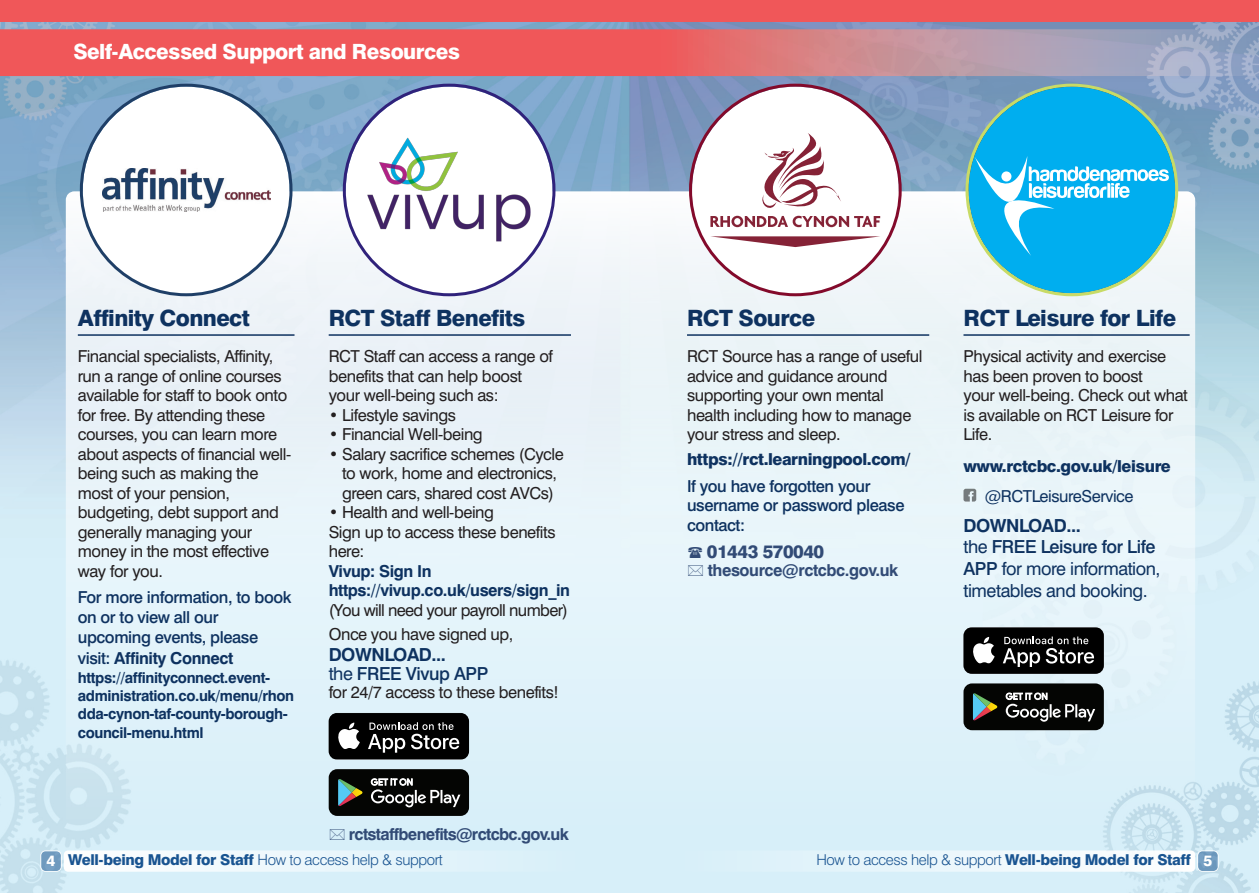
<style>
.page{position:relative;width:1259px;height:893px;background:#fff}
.page>*{position:absolute;margin:0;border:0;box-sizing:border-box;transform-origin:0 0}
.t1{font:800 22.5px "Swiss 721 BT";letter-spacing:-.025em;color:#0e3260}
.t2{font:800 21px "Swiss 721 BT";letter-spacing:-.025em;color:#fff}
.t3{font:18px/21.6px "Swiss 721 BT";letter-spacing:-.025em;color:#0e3260}
.t4{font:500 18px/19.5px "Swiss 721 BT";letter-spacing:-.025em;color:#0e3260}
.t5{font:800 18px "Swiss 721 BT";letter-spacing:-.025em;color:#324b76}
.t6{font:16.5px/19.5px "Swiss 721 BT";letter-spacing:-.025em;color:#231f20}
.t7{font:500 16.5px/20.2px "Swiss 721 BT";letter-spacing:-.025em;color:#0e3260}
.t8{font:800 16.5px "Swiss 721 BT";letter-spacing:-.025em;color:#0e3260}
.t9{font:700 16.5px "Swiss 721 BT";letter-spacing:-.04em;color:#324b76}
.t10{font:700 16.5px "Swiss 721 BT";letter-spacing:-.025em;color:#0e3260}
.t11{font:16.5px "Swiss 721 BT";letter-spacing:-.025em;color:#0e3260}
.t12{font:700 15px/18.5px "Swiss 721 BT";letter-spacing:-.025em;color:#0e3260}
.t13{font:800 15px "Swiss 721 BT";letter-spacing:-.025em;color:#195491}
.t14{font:300 15px "Swiss 721 BT";letter-spacing:-.025em;color:#195491}
.t15{font:800 15px "Swiss 721 BT";color:#fff}
.s1{font-weight:700}
.s2{font-weight:700;color:#0e3260}
.s3{font-weight:400}
.s4{font-weight:500}
.s5{font-weight:300}
.s6{font-weight:800}
</style>
<div class="page">
<img style="left:0;top:21px;width:1259px;height:872px">
<div style="left:672px;top:850px;width:523px;height:22px;background:linear-gradient(to right,#d7eff9,#fefefe)"></div>
<div style="left:1198px;top:851px;width:19px;height:20px;background:#6f9abf;border-radius:4px"></div>
<div style="left:1197px;top:850px;width:21px;height:22px;border:2px solid #fff;border-radius:5px"></div>
<div style="left:64px;top:850px;width:523px;height:22px;background:linear-gradient(to right,#fefefe,#d7eff9)"></div>
<div style="left:41px;top:851px;width:20px;height:20px;background:#6f9abe;border-radius:4px"></div>
<div style="left:40px;top:850px;width:22px;height:22px;border:2px solid #fff;border-radius:5px"></div>
<svg style="left:0;top:29px;width:1259px;height:47px;background:#d8737a"></svg>
<div style="left:0;top:0;width:1259px;height:21px;background:#f05759"></div>
<div style="left:66px;top:191px;width:1129px;height:649px;background:linear-gradient(to bottom,#f6f7f9,#d8f0f9)"></div>
<svg style="left:343px;top:84px;width:212px;height:212px"></svg>
<hr style="left:329px;top:334px;width:242px;height:2px;background:#0e3260">
<svg style="left:329px;top:713px;width:140px;height:47px;background:#2d2e2e"></svg>
<svg style="left:329px;top:769px;width:140px;height:47px;background:#262a27"></svg>
<svg style="left:80px;top:84px;width:212px;height:212px"></svg>
<hr style="left:78px;top:334px;width:216px;height:2px;background:#0e3260">
<svg style="left:689px;top:84px;width:212px;height:212px"></svg>
<svg style="left:965px;top:84px;width:213px;height:212px"></svg>
<hr style="left:687px;top:334px;width:242px;height:2px;background:#0e3260">
<hr style="left:963px;top:334px;width:226px;height:2px;background:#0e3260">
<svg style="left:963px;top:489px;width:13px;height:13px"></svg>
<svg style="left:963px;top:627px;width:141px;height:47px;background:#2e2e2f"></svg>
<svg style="left:963px;top:683px;width:141px;height:47px;background:#282c29"></svg>
<svg style="left:330px;top:829px;width:14px;height:11px"></svg>
<svg style="left:688px;top:546px;width:14px;height:12px"></svg>
<svg style="left:688px;top:565px;width:15px;height:11px"></svg>
<p class="t2" style="left:73px;top:44px;width:388px">Self-Accessed Support and Resources</p>
<p class="t1" style="left:78px;top:310px;width:173px">Affinity Connect</p>
<p class="t6" style="left:78px;top:348px;width:215px">Financial specialists, Affinity, run a range of online courses available for staff to book onto for free. By attending these courses, you can learn more about aspects of financial well&shy;being such as making the most of your pension, budgeting, debt support and generally managing your money in the most effective way for you.</p>
<p class="t7" style="left:78px;top:589px;width:215px">For more information, to book on or to view all our upcoming events, please visit: <span class="s1">Affinity Connect</span></p>
<p class="t12" style="left:78px;top:670px;width:218px">https://affinityconnect.event&shy;administration.co.uk/menu/rhon dda-cynon-taf-county-borough&shy;council-menu.html</p>
<p class="t1" style="left:329px;top:310px;width:198px">RCT Staff Benefits</p>
<p class="t6" style="left:329px;top:348px;width:226px">RCT Staff can access a range of benefits that can help boost</p>
<p class="t6" style="left:329px;top:387px;width:171px">your well-being such as:</p>
<p class="t6" style="left:329px;top:407px;width:129px">• Lifestyle savings</p>
<p class="t6" style="left:329px;top:426px;width:156px">• Financial Well-being</p>
<p class="t6" style="left:329px;top:446px;width:237px;text-align:center">• Salary sacrifice schemes (Cycle to work, home and electronics, green cars, shared cost AVCs)</p>
<p class="t6" style="left:329px;top:504px;width:167px">• Health and well-being</p>
<p class="t6" style="left:329px;top:524px;width:228px">Sign up to access these benefits here:<br><span class="s2">Vivup: Sign In</span></p>
<p class="t10" style="left:329px;top:584px;width:243px">https://vivup.co.uk/users/sign_in</p>
<p class="t6" style="left:329px;top:602px;width:241px">(You will need your payroll number)</p>
<p class="t6" style="left:329px;top:626px;width:186px">Once you have signed up,</p>
<p class="t4" style="left:329px;top:646px;width:161px"><span class="s1">DOWNLOAD...<br></span><span class="s3">the</span> FREE Vivup APP</p>
<p class="t6" style="left:329px;top:684px;width:232px">for 24/7 access to these benefits!</p>
<p class="t9" style="left:349px;top:828px;width:221px">rctstaffbenefits@rctcbc.gov.uk</p>
<p class="t1" style="left:687px;top:310px;width:130px">RCT Source</p>
<p class="t6" style="left:687px;top:348px;width:237px">RCT Source has a range of useful advice and guidance around supporting your own mental health including how to manage your stress and sleep.</p>
<p class="t8" style="left:687px;top:454px;width:225px">https://rct.learningpool.com/</p>
<p class="t7" style="left:687px;top:478px;width:219px;line-height:19.8px">If you have forgotten your username or password please contact:</p>
<p class="t5" style="left:707px;top:545px;width:119px">01443 570040</p>
<p class="t9" style="left:707px;top:564px;width:192px">thesource@rctcbc.gov.uk</p>
<p class="t1" style="left:963px;top:310px;width:214px">RCT Leisure for Life</p>
<p class="t6" style="left:963px;top:348px;width:226px">Physical activity and exercise has been proven to boost<br>your well-being. Check out what is available on RCT Leisure for<br>Life.</p>
<p class="t8" style="left:963px;top:460px;width:209px">www.rctcbc.gov.uk/leisure</p>
<p class="t11" style="left:984px;top:490px;width:150px">@RCTLeisureService</p>
<p class="t3" style="left:963px;top:516px;width:198px"><span class="s1">DOWNLOAD...<br></span>the <span class="s4">FREE Leisure for Life<br>APP</span> for more information, timetables and booking.</p>
<p class="t15" style="left:47px;top:855px;width:10px">4</p>
<p class="t13" style="left:68px;top:855px;width:376px">Well-being Model for Staff <span class="s5">How to access help &amp; support</span></p>
<p class="t14" style="left:816px;top:855px;width:376px">How to access help &amp; support <span class="s6">Well-being Model for Staff</span></p>
<p class="t15" style="left:1203px;top:855px;width:10px">5</p>
</div>
